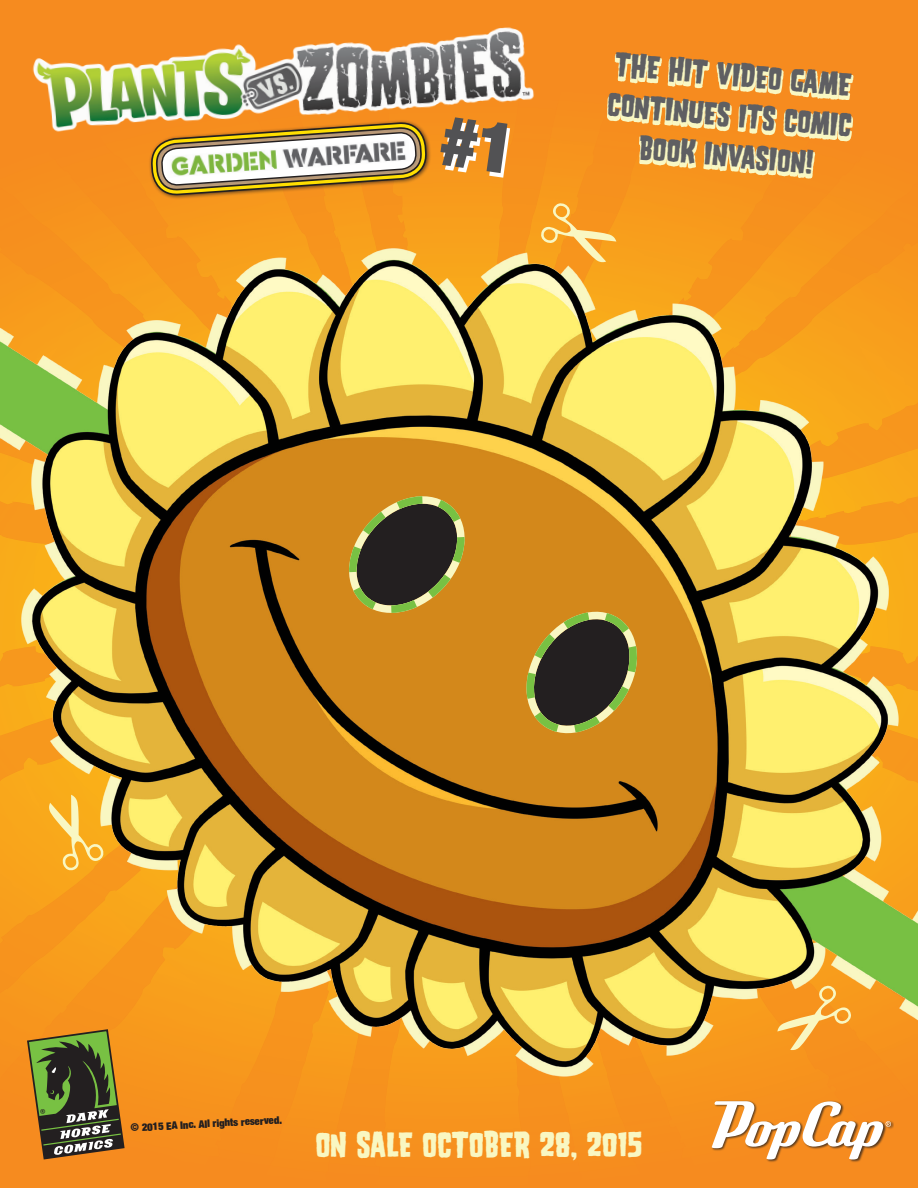
<style>
.page{position:relative;width:918px;height:1188px;background:#fff}
.page>*{position:absolute;margin:0;border:0;box-sizing:border-box;transform-origin:0 0}
.t1{font:36px "Houseof Terror";letter-spacing:-.015em;color:#f9f7c2}
.t2{font:33px/40.5px "Houseof Terror";color:#f9f7c2;text-align:center}
.t3{font:900 condensed 10.5px "Helvetica Neue LT Std";color:#231f20}
</style>
<div class="page">
<div style="left:0;top:0;width:149px;height:95px;background:#f68b1f"></div>
<div style="left:855px;top:0;width:63px;height:95px;background:#f68b1f"></div>
<div style="left:429px;top:0;width:109px;height:17px;background:#f68b1f"></div>
<img style="left:0;top:95px;width:918px;height:1093px">
<svg style="left:340px;top:482px;width:128px;height:145px;background:#86682a"></svg>
<svg style="left:514px;top:597px;width:125px;height:151px;background:#876829"></svg>
<div style="left:148px;top:119px;width:284px;height:81px;background:#231f20;opacity:.75"></div>
<div style="left:149px;top:0;width:280px;height:194px;background:#f68b1f"></div>
<svg style="left:152px;top:141px;width:274px;height:53px;background:#b98d37"></svg>
<img style="left:166px;top:141px;width:244px;height:37px">
<img style="left:26px;top:17px;width:512px;height:124px">
<div style="left:711px;top:1100px;width:183px;height:62px;background:#231f20;opacity:.75"></div>
<svg style="left:712px;top:1101px;width:179px;height:58px"></svg>
<div style="left:439px;top:116px;width:68px;height:57px;background:#f7931d"></div>
<div style="left:40px;top:791px;width:66px;height:82px;background:#f9a91b"></div>
<svg style="left:538px;top:0;width:317px;height:293px;background:#f59e32"></svg>
<div style="left:772px;top:983px;width:83px;height:76px;background:#f7931d"></div>
<svg style="left:26px;top:1028px;width:100px;height:132px;background:#786c34"></svg>
<p class="t2" style="left:613px;top:46px;width:247px;rotate:5deg">THE HIT VIDEO GAME<br>CONTINUES ITS COMIC<br>BOOK INVASION!</p>
<p class="t3" style="left:130px;top:1121px;width:153px;rotate:-3deg">© 2015 EA Inc. All rights reserved.</p>
<p class="t1" style="left:315px;top:1121px;width:328px">ON SALE OCTOBER 28, 2015</p>
</div>
